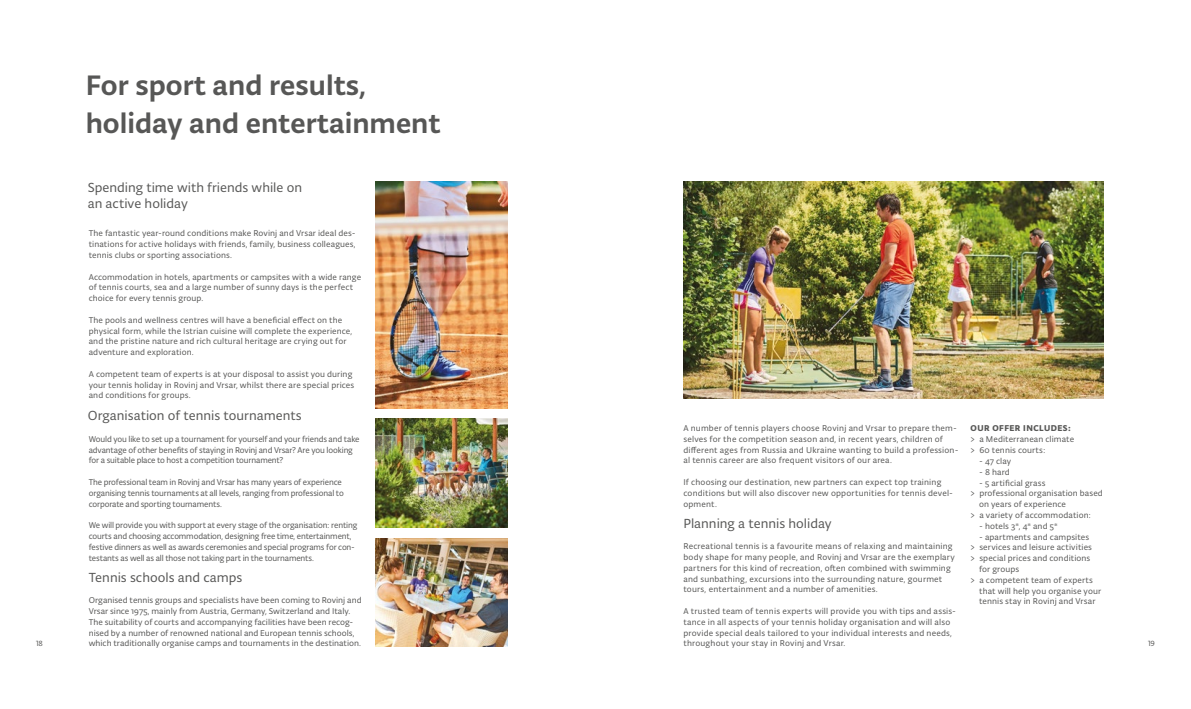
<style>
.page{position:relative;width:1191px;height:709px;background:#fff}
.page>*{position:absolute;margin:0;border:0;box-sizing:border-box;transform-origin:0 0}
.t1{font:500 30px/38px "Typonine Sans Pro";color:#575756}
.t2{font:14px/16px "Typonine Sans Pro";color:#575756}
.t3{font:9px/10.8px "Typonine Sans Pro";letter-spacing:.005em;color:#575756}
.t4{font:9px/10.8px "Typonine Sans Pro";letter-spacing:-.02em;color:#575756}
.t5{font:700 9px "Typonine Sans Pro";letter-spacing:.05em;color:#575756}
.t6{font:8px "Typonine Sans Pro";color:#575756}
</style>
<div class="page">
<img style="left:375px;top:538px;width:132px;height:108px">
<img style="left:375px;top:419px;width:132px;height:109px">
<img style="left:683px;top:181px;width:420px;height:217px">
<img style="left:375px;top:181px;width:132px;height:227px">
<h1 class="t1" style="left:86px;top:66px;width:356px">For sport and results, holiday and entertainment</h1>
<h2 class="t2" style="left:88px;top:180px;width:216px">Spending time with friends while on an active holiday</h2>
<p class="t3" style="left:89px;top:228px;width:268px;text-align:justify">The fantastic year-round conditions make Rovinj and Vrsar ideal des&shy;tinations for active holidays with friends, family, business colleagues, tennis clubs or sporting associations.</p>
<p class="t3" style="left:89px;top:271px;width:274px">Accommodation in hotels, apartments or campsites with a wide range of tennis courts, sea and a large number of sunny days is the perfect choice for every tennis group.</p>
<p class="t3" style="left:89px;top:314px;width:265px">The pools and wellness centres will have a beneficial effect on the physical form, while the Istrian cuisine will complete the experience, and the pristine nature and rich cultural heritage are crying out for adventure and exploration.</p>
<p class="t3" style="left:89px;top:368px;width:267px">A competent team of experts is at your disposal to assist you during your tennis holiday in Rovinj and Vrsar, whilst there are special prices and conditions for groups.</p>
<h2 class="t2" style="left:88px;top:407px;width:215px">Organisation of tennis tournaments</h2>
<p class="t5" style="left:970px;top:422px;width:102px">OUR OFFER INCLUDES:</p>
<p class="t3" style="left:970px;top:434px;width:105px">&gt; a Mediterranean climate &gt; 60 tennis courts:</p>
<p class="t3" style="left:979px;top:455px;width:34px">- 47 clay</p>
<p class="t3" style="left:979px;top:466px;width:32px">- 8 hard</p>
<p class="t3" style="left:979px;top:477px;width:68px">- 5 artificial grass</p>
<p class="t3" style="left:970px;top:488px;width:134px">&gt; professional organisation based</p>
<p class="t3" style="left:979px;top:499px;width:88px">on years of experience</p>
<p class="t3" style="left:970px;top:509px;width:122px">&gt; a variety of accommodation:</p>
<p class="t3" style="left:979px;top:520px;width:80px">- hotels 3*, 4* and 5*</p>
<p class="t3" style="left:979px;top:531px;width:112px">- apartments and campsites</p>
<p class="t3" style="left:970px;top:542px;width:123px">&gt; services and leisure activities</p>
<p class="t3" style="left:970px;top:553px;width:121px">&gt; special prices and conditions</p>
<p class="t3" style="left:979px;top:563px;width:42px">for groups</p>
<p class="t3" style="left:970px;top:574px;width:124px">&gt; a competent team of experts</p>
<p class="t3" style="left:979px;top:585px;width:123px">that will help you organise your</p>
<p class="t3" style="left:979px;top:596px;width:118px">tennis stay in Rovinj and Vrsar</p>
<p class="t3" style="left:683px;top:422px;width:277px">A number of tennis players choose Rovinj and Vrsar to prepare them&shy;selves for the competition season and, in recent years, children of different ages from Russia and Ukraine wanting to build a profession&shy;al tennis career are also frequent visitors of our area.</p>
<p class="t3" style="left:683px;top:476px;width:271px">If choosing our destination, new partners can expect top training conditions but will also discover new opportunities for tennis devel&shy;opment.</p>
<h2 class="t2" style="left:683px;top:515px;width:150px">Planning a tennis holiday</h2>
<p class="t3" style="left:683px;top:541px;width:273px">Recreational tennis is a favourite means of relaxing and maintaining body shape for many people, and Rovinj and Vrsar are the exemplary partners for this kind of recreation, often combined with swimming and sunbathing, excursions into the surrounding nature, gourmet tours, entertainment and a number of amenities.</p>
<p class="t3" style="left:683px;top:605px;width:274px">A trusted team of tennis experts will provide you with tips and assis&shy;tance in all aspects of your tennis holiday organisation and will also provide special deals tailored to your individual interests and needs, throughout your stay in Rovinj and Vrsar.</p>
<p class="t4" style="left:89px;top:433px;width:272px">Would you like to set up a tournament for yourself and your friends and take advantage of other benefits of staying in Rovinj and Vrsar? Are you looking for a suitable place to host a competition tournament?</p>
<p class="t4" style="left:89px;top:476px;width:257px">The professional team in Rovinj and Vrsar has many years of experience organising tennis tournaments at all levels, ranging from professional to corporate and sporting tournaments.</p>
<p class="t4" style="left:89px;top:520px;width:270px">We will provide you with support at every stage of the organisation: renting courts and choosing accommodation, designing free time, entertainment, festive dinners as well as awards ceremonies and special programs for con&shy;testants as well as all those not taking part in the tournaments.</p>
<h2 class="t2" style="left:89px;top:569px;width:155px">Tennis schools and camps</h2>
<p class="t3" style="left:89px;top:595px;width:274px">Organised tennis groups and specialists have been coming to Rovinj and Vrsar since 1975, mainly from Austria, Germany, Switzerland and Italy.<br>The suitability of courts and accompanying facilities have been recog&shy;nised by a number of renowned national and European tennis schools, which traditionally organise camps and tournaments in the destination.</p>
<p class="t6" style="left:36px;top:638px;width:8px">18</p>
<p class="t6" style="left:1148px;top:638px;width:8px">19</p>
</div>
